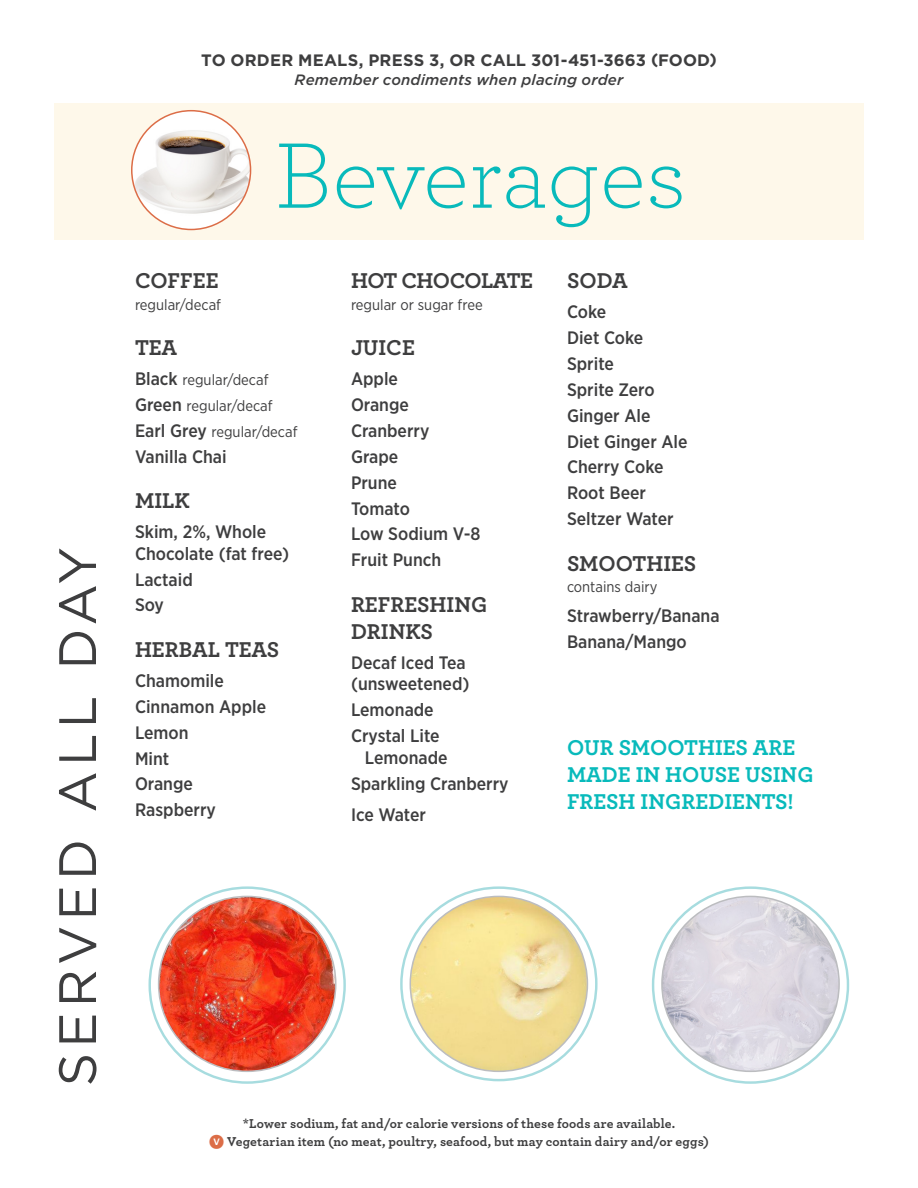
<style>
.page{position:relative;width:918px;height:1188px;background:#fff}
.page>*{position:absolute;margin:0;border:0;box-sizing:border-box;transform-origin:0 0}
.t1{font:300 97.5px "Archer";color:#08babb}
.t2{font:52.5px "Gotham";letter-spacing:.1em;color:#3e3e3f}
.t3{font:700 22.5px/27px "Archer";color:#3e3e3f}
.t4{font:700 22.5px/27px "Archer";color:#08babb}
.t5{font:700 22.5px "Archer";letter-spacing:-.025em;color:#3e3e3f}
.t6{font:500 18px/21.6px "Gotham Narrow";color:#3e3e3f}
.t7{font:700 16.5px "Gotham";letter-spacing:.005em;color:#3e3e3f}
.t8{font:15px "Gotham Narrow";color:#3e3e3f}
.t9{font:italic 500 15px "Gotham";letter-spacing:.01em;color:#3e3e3f}
.t10{font:15px "Whitney Index Black Rd Bd";color:#dc6d47}
.t11{font:700 13.5px/18px "Archer";letter-spacing:.01em;color:#3e3e3f}
.s1{font-weight:500;font-size:18px}
</style>
<div class="page">
<svg style="left:401px;top:888px;width:195px;height:192px"></svg>
<div style="left:54px;top:104px;width:810px;height:136px;background:#fef8ea"></div>
<img style="left:132px;top:111px;width:119px;height:119px;border-radius:59px">
<div style="left:131px;top:110px;width:120px;height:120px;border:2px solid #dc6d47;border-radius:50%"></div>
<img style="left:662px;top:896px;width:177px;height:175px">
<img style="left:159px;top:896px;width:177px;height:175px">
<img style="left:410px;top:896px;width:177px;height:175px">
<p class="t2" style="left:44px;top:1086px;width:541px;rotate:-90deg">SERVED ALL DAY</p>
<p class="t7" style="left:201px;top:50px;width:517px">TO ORDER MEALS, PRESS 3, OR CALL 301-451-3663 (FOOD)</p>
<p class="t9" style="left:295px;top:70px;width:330px">Remember condiments when placing order</p>
<p class="t1" style="left:275px;top:112px;width:413px">Beverages</p>
<p class="t3" style="left:135px;top:266px;width:85px">COFFEE</p>
<p class="t8" style="left:135px;top:295px;width:88px">regular/decaf</p>
<p class="t3" style="left:135px;top:333px;width:44px">TEA</p>
<p class="t8" style="left:135px;top:370px;width:135px"><span class="s1">Black</span> regular/decaf</p>
<p class="t8" style="left:135px;top:396px;width:139px"><span class="s1">Green</span> regular/decaf</p>
<p class="t8" style="left:135px;top:422px;width:164px"><span class="s1">Earl Grey</span> regular/decaf</p>
<p class="t6" style="left:135px;top:445px;width:93px">Vanilla Chai</p>
<p class="t3" style="left:135px;top:486px;width:56px">MILK</p>
<p class="t6" style="left:135px;top:521px;width:156px">Skim, 2%, Whole<br>Chocolate (fat free)</p>
<p class="t6" style="left:135px;top:568px;width:59px">Lactaid</p>
<p class="t6" style="left:135px;top:594px;width:30px">Soy</p>
<p class="t3" style="left:135px;top:634px;width:146px">HERBAL TEAS</p>
<p class="t6" style="left:135px;top:669px;width:90px">Chamomile</p>
<p class="t6" style="left:135px;top:695px;width:133px">Cinnamon Apple</p>
<p class="t6" style="left:135px;top:721px;width:55px">Lemon</p>
<p class="t6" style="left:135px;top:747px;width:36px">Mint</p>
<p class="t6" style="left:135px;top:773px;width:59px">Orange</p>
<p class="t6" style="left:135px;top:799px;width:82px">Raspberry</p>
<p class="t5" style="left:351px;top:263px;width:184px">HOT CHOCOLATE</p>
<p class="t8" style="left:351px;top:295px;width:133px">regular or sugar free</p>
<p class="t3" style="left:351px;top:333px;width:66px">JUICE</p>
<p class="t6" style="left:351px;top:368px;width:48px">Apple</p>
<p class="t6" style="left:351px;top:393px;width:59px">Orange</p>
<p class="t6" style="left:351px;top:419px;width:80px">Cranberry</p>
<p class="t6" style="left:351px;top:445px;width:49px">Grape</p>
<p class="t6" style="left:351px;top:471px;width:47px">Prune</p>
<p class="t6" style="left:351px;top:497px;width:61px">Tomato</p>
<p class="t6" style="left:351px;top:523px;width:131px">Low Sodium V-8</p>
<p class="t6" style="left:351px;top:549px;width:92px">Fruit Punch</p>
<p class="t3" style="left:351px;top:589px;width:138px">REFRESHING<br>DRINKS</p>
<p class="t6" style="left:351px;top:651px;width:120px">Decaf Iced Tea (unsweetened)</p>
<p class="t6" style="left:351px;top:699px;width:84px">Lemonade</p>
<p class="t6" style="left:365px;top:725px;width:84px;text-indent:-14px">Crystal Lite<br>Lemonade</p>
<p class="t6" style="left:351px;top:772px;width:159px">Sparkling Cranberry</p>
<p class="t6" style="left:351px;top:804px;width:77px">Ice Water</p>
<p class="t3" style="left:567px;top:266px;width:62px">SODA</p>
<p class="t6" style="left:567px;top:301px;width:41px">Coke</p>
<p class="t6" style="left:567px;top:327px;width:78px">Diet Coke</p>
<p class="t6" style="left:567px;top:352px;width:48px">Sprite</p>
<p class="t6" style="left:567px;top:378px;width:89px">Sprite Zero</p>
<p class="t6" style="left:567px;top:404px;width:85px">Ginger Ale</p>
<p class="t6" style="left:567px;top:430px;width:122px">Diet Ginger Ale</p>
<p class="t6" style="left:567px;top:456px;width:98px">Cherry Coke</p>
<p class="t6" style="left:567px;top:482px;width:81px">Root Beer</p>
<p class="t6" style="left:567px;top:508px;width:108px">Seltzer Water</p>
<p class="t3" style="left:567px;top:548px;width:131px">SMOOTHIES</p>
<p class="t8" style="left:567px;top:578px;width:92px">contains dairy</p>
<p class="t6" style="left:567px;top:605px;width:154px">Strawberry/Banana</p>
<p class="t6" style="left:567px;top:631px;width:121px">Banana/Mango</p>
<p class="t4" style="left:567px;top:732px;width:248px">OUR SMOOTHIES ARE<br>MADE IN HOUSE USING<br>FRESH INGREDIENTS!</p>
<p class="t11" style="left:227px;top:1113px;width:483px;text-indent:16px">*Lower sodium, fat and/or calorie versions of these foods are available.<br>Vegetarian item (no meat, poultry, seafood, but may contain dairy and/or eggs)</p>
<p class="t10" style="left:209px;top:1134px;width:16px">V</p>
</div>
